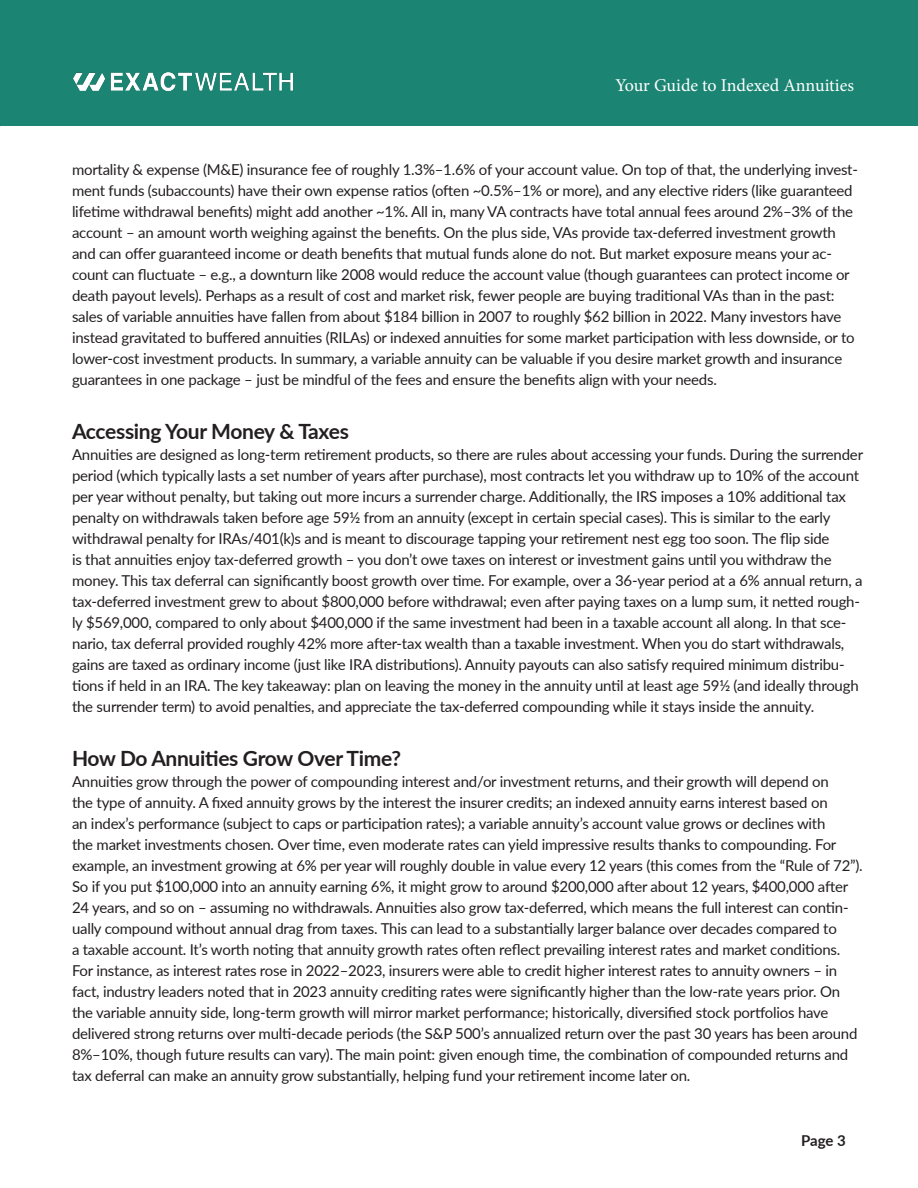
<style>
.page{position:relative;width:918px;height:1188px;background:#fff}
.page>*{position:absolute;margin:0;border:0;box-sizing:border-box;transform-origin:0 0}
.t1{font:700 21px "Lato";letter-spacing:-.015em;color:#231f20}
.t2{font:18px "Minion Pro";color:#fff}
.t3{font:15px/21px "Lato";letter-spacing:-.015em;color:#231f20}
.t4{font:700 15px "Lato";color:#231f20}
</style>
<div class="page">
<div style="left:0;top:0;width:918px;height:126px;background:#1b8472"></div>
<img style="left:73px;top:72px;width:220px;height:18px">
<p class="t2" style="left:616px;top:73px;width:240px">Your Guide to Indexed Annuities</p>
<p class="t3" style="left:72px;top:158px;width:788px">mortality &amp; expense (M&amp;E) insurance fee of roughly 1.3%–1.6% of your account value. On top of that, the underlying invest&shy;ment funds (subaccounts) have their own expense ratios (often ~0.5%–1% or more), and any elective riders (like guaranteed lifetime withdrawal benefits) might add another ~1%. All in, many VA contracts have total annual fees around 2%–3% of the account – an amount worth weighing against the benefits. On the plus side, VAs provide tax-deferred investment growth and can offer guaranteed income or death benefits that mutual funds alone do not. But market exposure means your ac&shy;count can fluctuate – e.g., a downturn like 2008 would reduce the account value (though guarantees can protect income or death payout levels). Perhaps as a result of cost and market risk, fewer people are buying traditional VAs than in the past: sales of variable annuities have fallen from about $184 billion in 2007 to roughly $62 billion in 2022. Many investors have instead gravitated to buffered annuities (RILAs) or indexed annuities for some market participation with less downside, or to lower-cost investment products. In summary, a variable annuity can be valuable if you desire market growth and insurance guarantees in one package – just be mindful of the fees and ensure the benefits align with your needs.</p>
<p class="t1" style="left:72px;top:416px;width:278px">Accessing Your Money &amp; Taxes</p>
<p class="t3" style="left:72px;top:443px;width:793px">Annuities are designed as long-term retirement products, so there are rules about accessing your funds. During the surrender period (which typically lasts a set number of years after purchase), most contracts let you withdraw up to 10% of the account per year without penalty, but taking out more incurs a surrender charge. Additionally, the IRS imposes a 10% additional tax penalty on withdrawals taken before age 59½ from an annuity (except in certain special cases). This is similar to the early withdrawal penalty for IRAs/401(k)s and is meant to discourage tapping your retirement nest egg too soon. The flip side<br>is that annuities enjoy tax-deferred growth – you don’t owe taxes on interest or investment gains until you withdraw the money. This tax deferral can significantly boost growth over time. For example, over a 36-year period at a 6% annual return, a tax-deferred investment grew to about $800,000 before withdrawal; even after paying taxes on a lump sum, it netted rough&shy;ly $569,000, compared to only about $400,000 if the same investment had been in a taxable account all along. In that sce&shy;nario, tax deferral provided roughly 42% more after-tax wealth than a taxable investment. When you do start withdrawals, gains are taxed as ordinary income (just like IRA distributions). Annuity payouts can also satisfy required minimum distribu&shy;tions if held in an IRA. The key takeaway: plan on leaving the money in the annuity until at least age 59½ (and ideally through the surrender term) to avoid penalties, and appreciate the tax-deferred compounding while it stays inside the annuity.</p>
<p class="t1" style="left:72px;top:743px;width:331px">How Do Annuities Grow Over Time?</p>
<p class="t3" style="left:72px;top:770px;width:792px">Annuities grow through the power of compounding interest and/or investment returns, and their growth will depend on<br>the type of annuity. A fixed annuity grows by the interest the insurer credits; an indexed annuity earns interest based on<br>an index’s performance (subject to caps or participation rates); a variable annuity’s account value grows or declines with<br>the market investments chosen. Over time, even moderate rates can yield impressive results thanks to compounding. For example, an investment growing at 6% per year will roughly double in value every 12 years (this comes from the “Rule of 72”).<br>So if you put $100,000 into an annuity earning 6%, it might grow to around $200,000 after about 12 years, $400,000 after 24 years, and so on – assuming no withdrawals. Annuities also grow tax-deferred, which means the full interest can contin&shy;ually compound without annual drag from taxes. This can lead to a substantially larger balance over decades compared to<br>a taxable account. It’s worth noting that annuity growth rates often reflect prevailing interest rates and market conditions.<br>For instance, as interest rates rose in 2022–2023, insurers were able to credit higher interest rates to annuity owners – in fact, industry leaders noted that in 2023 annuity crediting rates were significantly higher than the low-rate years prior. On the variable annuity side, long-term growth will mirror market performance; historically, diversified stock portfolios have delivered strong returns over multi-decade periods (the S&amp;P 500’s annualized return over the past 30 years has been around 8%–10%, though future results can vary). The main point: given enough time, the combination of compounded returns and tax deferral can make an annuity grow substantially, helping fund your retirement income later on.</p>
<p class="t4" style="left:801px;top:1130px;width:46px">Page 3</p>
</div>
